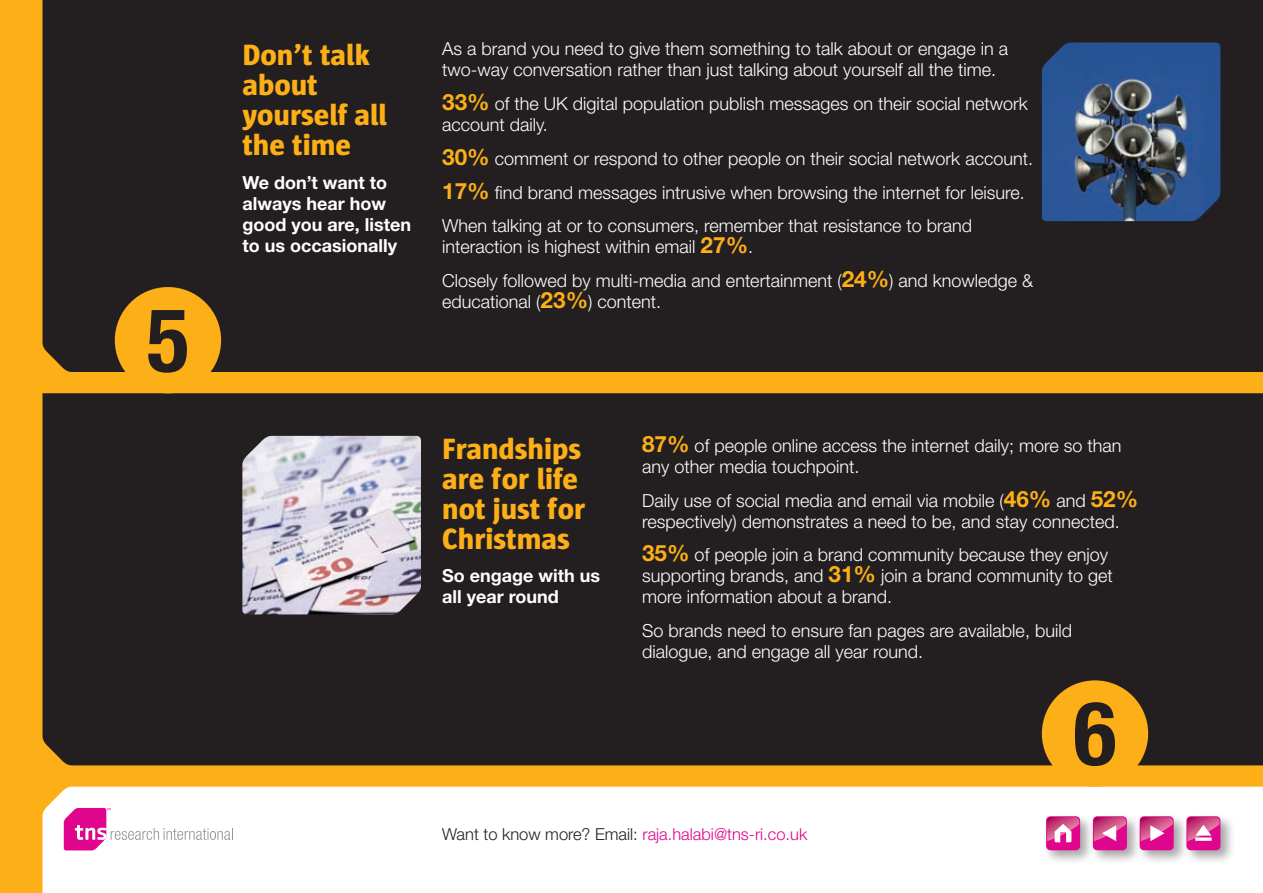
<style>
.page{position:relative;width:1263px;height:893px;background:#fcaf17}
.page>*{position:absolute;margin:0;border:0;box-sizing:border-box;transform-origin:0 0}
.t1{font:700 condensed 88.5px "Helvetica Neue LT Std";color:#231f20}
.t2{font:800 30px/30px "Sun";color:#fcaf17}
.t3{font:300 18px/21px "Helvetica Neue LT Std";color:#fff}
.t4{font:700 18px/21px "Helvetica Neue LT Std";color:#fff}
.t5{font:300 16.5px "Helvetica Neue LT Std";color:#df058c}
.s1{font-weight:700;font-size:22.5px;color:#fcaf17}
.s2{color:#231f20}
</style>
<div class="page">
<div style="left:43px;top:393px;width:1220px;height:372px;background:#231f20"></div>
<div style="left:43px;top:0;width:1220px;height:372px;background:#231f20"></div>
<div style="left:43px;top:787px;width:1220px;height:106px;background:#fff"></div>
<svg style="left:64px;top:808px;width:169px;height:42px;background:#f2c7e2"></svg>
<div style="left:1183px;top:813px;width:52px;height:52px;background:#231f20;opacity:.4"></div>
<div style="left:1186px;top:816px;width:34px;height:34px;background:#df058c;border-radius:4px"></div>
<svg style="left:1188px;top:817px;width:31px;height:24px"></svg>
<div style="left:1136px;top:813px;width:52px;height:52px;background:#231f20;opacity:.4"></div>
<div style="left:1140px;top:816px;width:34px;height:34px;background:#df058c;border-radius:4px"></div>
<svg style="left:1142px;top:817px;width:31px;height:24px"></svg>
<div style="left:1089px;top:813px;width:53px;height:52px;background:#231f20;opacity:.4"></div>
<div style="left:1093px;top:816px;width:34px;height:34px;background:#df058c;border-radius:4px"></div>
<svg style="left:1095px;top:817px;width:31px;height:24px"></svg>
<div style="left:1042px;top:813px;width:53px;height:52px;background:#231f20;opacity:.4"></div>
<div style="left:1046px;top:816px;width:34px;height:34px;background:#df058c;border-radius:4px"></div>
<svg style="left:1047px;top:817px;width:32px;height:25px"></svg>
<div style="left:115px;top:287px;width:106px;height:106px;background:#fcaf17;border-radius:50%"></div>
<div style="left:1042px;top:680px;width:106px;height:107px;background:#fcaf17;border-radius:50%"></div>
<img style="left:1042px;top:43px;width:178px;height:178px">
<img style="left:242px;top:436px;width:179px;height:178px">
<h1 class="t1" style="left:147px;top:286px;width:44px">5</h1>
<h2 class="t2" style="left:242px;top:40px;width:146px">Don’t talk about yourself all the time</h2>
<p class="t4" style="left:242px;top:172px;width:170px">We don’t want to always hear how good you are, listen to us occasionally</p>
<p class="t3" style="left:442px;top:38px;width:567px">As a brand you need to give them something to talk about or engage in a two-way conversation rather than just talking about yourself all the time.</p>
<p class="t3" style="left:442px;top:93px;width:587px"><span class="s1">33%</span> of the UK digital population publish messages on their social network account daily.</p>
<p class="t3" style="left:442px;top:141px;width:592px;line-height:33.8px"><span class="s1">30%</span> comment or respond to other people on their social network account.<br><span class="s1">17%</span> find brand messages intrusive when browsing the internet for leisure.<br>When talking at or to consumers, remember that resistance to brand</p>
<p class="t3" style="left:442px;top:230px;width:592px;line-height:33.8px">interaction is highest within email <span class="s1">27%</span>.<br>Closely followed by multi-media and entertainment (<span class="s1">24%</span>) and knowledge &amp;</p>
<p class="t3" style="left:442px;top:291px;width:220px">educational (<span class="s1">23%</span>) content.</p>
<h2 class="t2" style="left:442px;top:434px;width:145px">Frandships are for life not just for<br>Christmas</h2>
<p class="t4" style="left:442px;top:565px;width:160px">So engage with us all year round</p>
<p class="t3" style="left:642px;top:435px;width:481px"><span class="s1">87%</span> of people online access the internet daily; more so than any other media touchpoint.</p>
<p class="t3" style="left:642px;top:489px;width:498px">Daily use of social media and email via mobile (<span class="s1">46%</span> and <span class="s1">52% </span>respectively) demonstrates a need to be, and stay connected.</p>
<p class="t3" style="left:642px;top:544px;width:472px"><span class="s1">35%</span> of people join a brand community because they enjoy supporting brands, and <span class="s1">31%</span> join a brand community to get more information about a brand.</p>
<p class="t3" style="left:642px;top:620px;width:431px">So brands need to ensure fan pages are available, build dialogue, and engage all year round.</p>
<h1 class="t1" style="left:1074px;top:680px;width:44px">6</h1>
<p class="t5" style="left:442px;top:824px;width:366px"><span class="s2">Want to know more? Email:</span> raja.halabi@tns-ri.co.uk</p>
</div>
